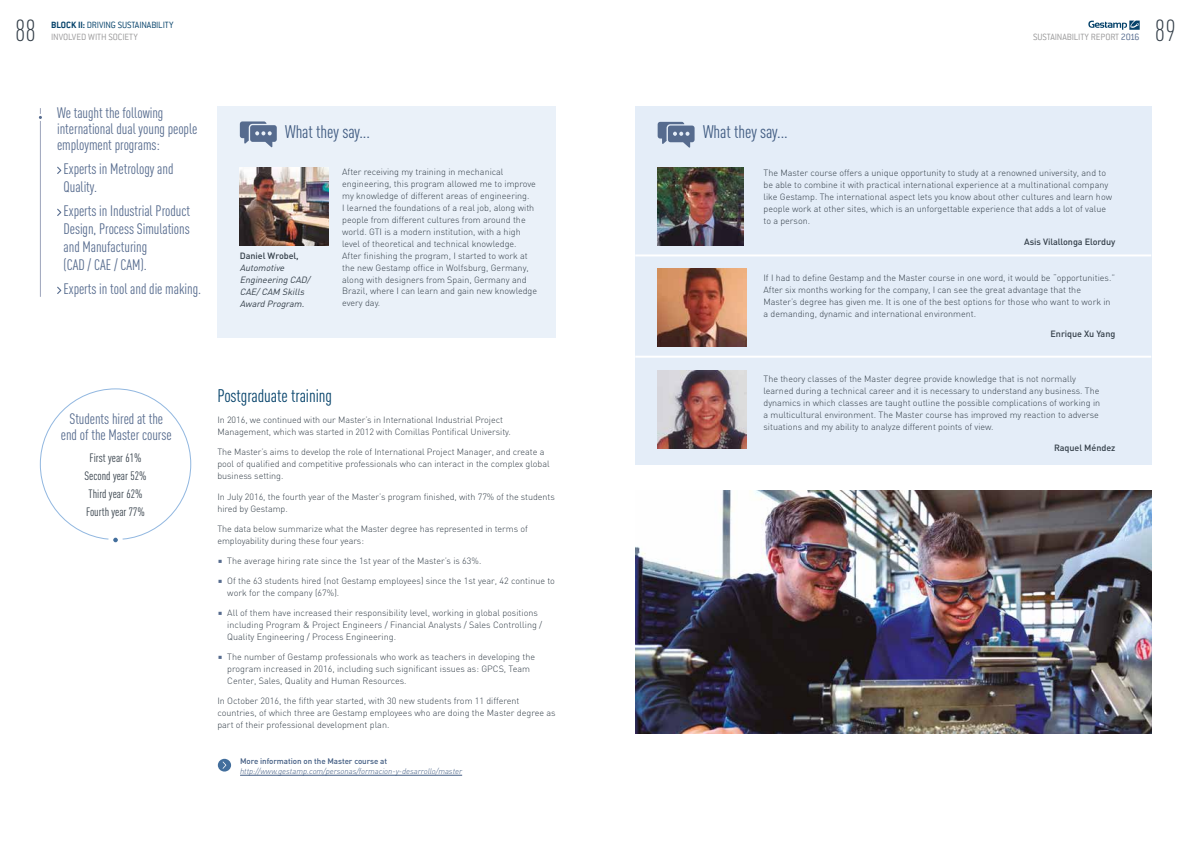
<style>
.page{position:relative;width:1191px;height:842px;background:#fff}
.page>*{position:absolute;margin:0;border:0;box-sizing:border-box;transform-origin:0 0}
.t1{font:300 condensed 30px "DINOT";color:#333e48}
.t2{font:condensed 18px "DINOT";letter-spacing:-.005em;color:#405b81}
.t3{font:condensed 18px "DINOT";letter-spacing:-.005em;color:#05426a}
.t4{font:condensed 15px/18px "DINOT";letter-spacing:-.005em;color:#566b8e}
.t5{font:condensed 12px/18px "DINOT";color:#333e48;text-align:center}
.t6{font:300 10px/11.8px "Conduit ITC";letter-spacing:-.01em;color:#05426a}
.t7{font:300 10px "Conduit ITC";letter-spacing:-.015em;color:#9a999a}
.t8{font:300 9px/12px "DIN";color:#333e48}
.t9{font:500 9px "DIN";letter-spacing:-.005em;color:#333e48}
.t10{font:italic 9px/12px "DIN";color:#333e48}
.t11{font:italic 300 8px "DIN";letter-spacing:-.005em;color:#405b81}
.t12{font:500 8px "DIN";letter-spacing:-.005em;color:#405b81}
.s1{font-weight:700}
.s2{color:#9a999a}
.s3{color:#566b8e}
</style>
<div class="page">
<svg style="left:1088px;top:21px;width:51px;height:9px"></svg>
<div style="left:635px;top:107px;width:516px;height:358px;background:#e4edf8"></div>
<svg style="left:657px;top:122px;width:37px;height:26px"></svg>
<img style="left:657px;top:168px;width:87px;height:77px">
<img style="left:657px;top:269px;width:89px;height:77px">
<img style="left:657px;top:371px;width:89px;height:78px">
<img style="left:635px;top:490px;width:516px;height:243px">
<hr style="left:635px;top:254px;width:516px;height:2px;background:#fff">
<hr style="left:635px;top:356px;width:516px;height:2px;background:#fff">
<div style="left:217px;top:106px;width:339px;height:231px;background:#eaf1f9"></div>
<svg style="left:240px;top:121px;width:37px;height:26px"></svg>
<svg style="left:57px;top:167px;width:4px;height:7px"></svg>
<svg style="left:57px;top:209px;width:4px;height:7px"></svg>
<svg style="left:57px;top:287px;width:4px;height:7px"></svg>
<hr style="left:40px;top:108px;width:1px;height:189px;background:#9da4bb">
<div style="left:37px;top:114px;width:7px;height:7px;border:2px solid #fff;border-radius:50%"></div>
<img style="left:240px;top:167px;width:88px;height:78px">
<svg style="left:113px;top:538px;width:5px;height:4px"></svg>
<div style="left:218px;top:759px;width:13px;height:12px;background:#426e9c;border-radius:50%"></div>
<svg style="left:223px;top:761px;width:3px;height:8px"></svg>
<hr style="left:240px;top:775px;width:222px;height:1px;background:#405b81">
<h1 class="t1" style="left:15px;top:13px;width:22px">88</h1>
<p class="t6" style="left:51px;top:19px;width:124px"><span class="s1">BLOCK II:</span> DRIVING SUSTAINABILITY<br><span class="s2">INVOLVED WITH SOCIETY</span></p>
<p class="t7" style="left:1033px;top:32px;width:108px">SUSTAINABILITY REPORT <span class="s3">2016</span></p>
<h1 class="t1" style="left:1155px;top:13px;width:22px">89</h1>
<h3 class="t4" style="left:57px;top:105px;width:142px;line-height:16px">We taught the following international dual young people employment programs:</h3>
<h3 class="t4" style="left:64px;top:160px;width:111px">Experts in Metrology and<br>Quality.</h3>
<h3 class="t4" style="left:64px;top:202px;width:128px">Experts in Industrial Product<br>Design, Process Simulations and Manufacturing<br>(CAD / CAE / CAM).</h3>
<h3 class="t4" style="left:64px;top:280px;width:139px">Experts in tool and die making.</h3>
<h2 class="t2" style="left:285px;top:121px;width:86px">What they say...</h2>
<p class="t8" style="left:342px;top:165px;width:196px">After receiving my training in mechanical engineering, this program allowed me to improve my knowledge of different areas of engineering.<br>I learned the foundations of a real job, along with people from different cultures from around the world. GTI is a modern institution, with a high level of theoretical and technical knowledge.<br>After finishing the program, I started to work at the new Gestamp office in Wolfsburg, Germany, along with designers from Spain, Germany and Brazil, where I can learn and gain new knowledge every day.</p>
<p class="t9" style="left:240px;top:250px;width:60px">Daniel Wrobel,</p>
<p class="t10" style="left:240px;top:262px;width:74px">Automotive<br>Engineering CAD/<br>CAE/CAM Skills<br>Award Program.</p>
<h3 class="t4" style="left:61px;top:411px;width:112px;line-height:16px;text-align:center">Students hired at the end of the Master course</h3>
<h3 class="t5" style="left:85px;top:449px;width:63px">First year 61%<br>Second year 52%<br>Third year 62%<br>Fourth year 77%</h3>
<h2 class="t3" style="left:217px;top:385px;width:116px">Postgraduate training</h2>
<p class="t8" style="left:217px;top:413px;width:295px">In 2016, we continued with our Master’s in International Industrial Project<br>Management, which was started in 2012 with Comillas Pontifical University.</p>
<p class="t8" style="left:217px;top:446px;width:334px">The Master’s aims to develop the role of International Project Manager, and create a pool of qualified and competitive professionals who can interact in the complex global business setting.</p>
<p class="t8" style="left:217px;top:490px;width:339px">In July 2016, the fourth year of the Master’s program finished, with 77% of the students hired by Gestamp.</p>
<p class="t8" style="left:217px;top:523px;width:312px">The data below summarize what the Master degree has represented in terms of employability during these four years:</p>
<p class="t8" style="left:227px;top:555px;width:255px">The average hiring rate since the 1st year of the Master’s is 63%.</p>
<p class="t8" style="left:227px;top:575px;width:329px">Of the 63 students hired (not Gestamp employees) since the 1st year, 42 continue to work for the company (67%).</p>
<p class="t8" style="left:227px;top:607px;width:316px">All of them have increased their responsibility level, working in global positions including Program &amp; Project Engineers / Financial Analysts / Sales Controlling /<br>Quality Engineering / Process Engineering.</p>
<p class="t8" style="left:227px;top:651px;width:309px">The number of Gestamp professionals who work as teachers in developing the program increased in 2016, including such significant issues as: GPCS, Team<br>Center, Sales, Quality and Human Resources.</p>
<p class="t8" style="left:217px;top:695px;width:340px">In October 2016, the fifth year started, with 30 new students from 11 different countries, of which three are Gestamp employees who are doing the Master degree as part of their professional development plan.</p>
<p class="t12" style="left:240px;top:756px;width:149px">More information on the Master course at</p>
<p class="t11" style="left:240px;top:766px;width:223px">http://www.gestamp.com/personas/formacion-y-desarrollo/master</p>
<h2 class="t2" style="left:703px;top:121px;width:86px">What they say...</h2>
<p class="t8" style="left:763px;top:167px;width:350px">The Master course offers a unique opportunity to study at a renowned university, and to be able to combine it with practical international experience at a multinational company like Gestamp. The international aspect lets you know about other cultures and learn how people work at other sites, which is an unforgettable experience that adds a lot of value to a person.</p>
<p class="t9" style="left:1024px;top:236px;width:93px">Asis Vilallonga Elorduy</p>
<p class="t8" style="left:763px;top:271px;width:353px">If I had to define Gestamp and the Master course in one word, it would be “opportunities.” After six months working for the company, I can see the great advantage that the Master’s degree has given me. It is one of the best options for those who want to work in a demanding, dynamic and international environment.</p>
<p class="t9" style="left:1050px;top:328px;width:66px">Enrique Xu Yang</p>
<p class="t8" style="left:763px;top:373px;width:338px">The theory classes of the Master degree provide knowledge that is not normally learned during a technical career and it is necessary to understand any business. The dynamics in which classes are taught outline the possible complications of working in a multicultural environment. The Master course has improved my reaction to adverse situations and my ability to analyze different points of view.</p>
<p class="t9" style="left:1054px;top:442px;width:63px">Raquel Méndez</p>
</div>
